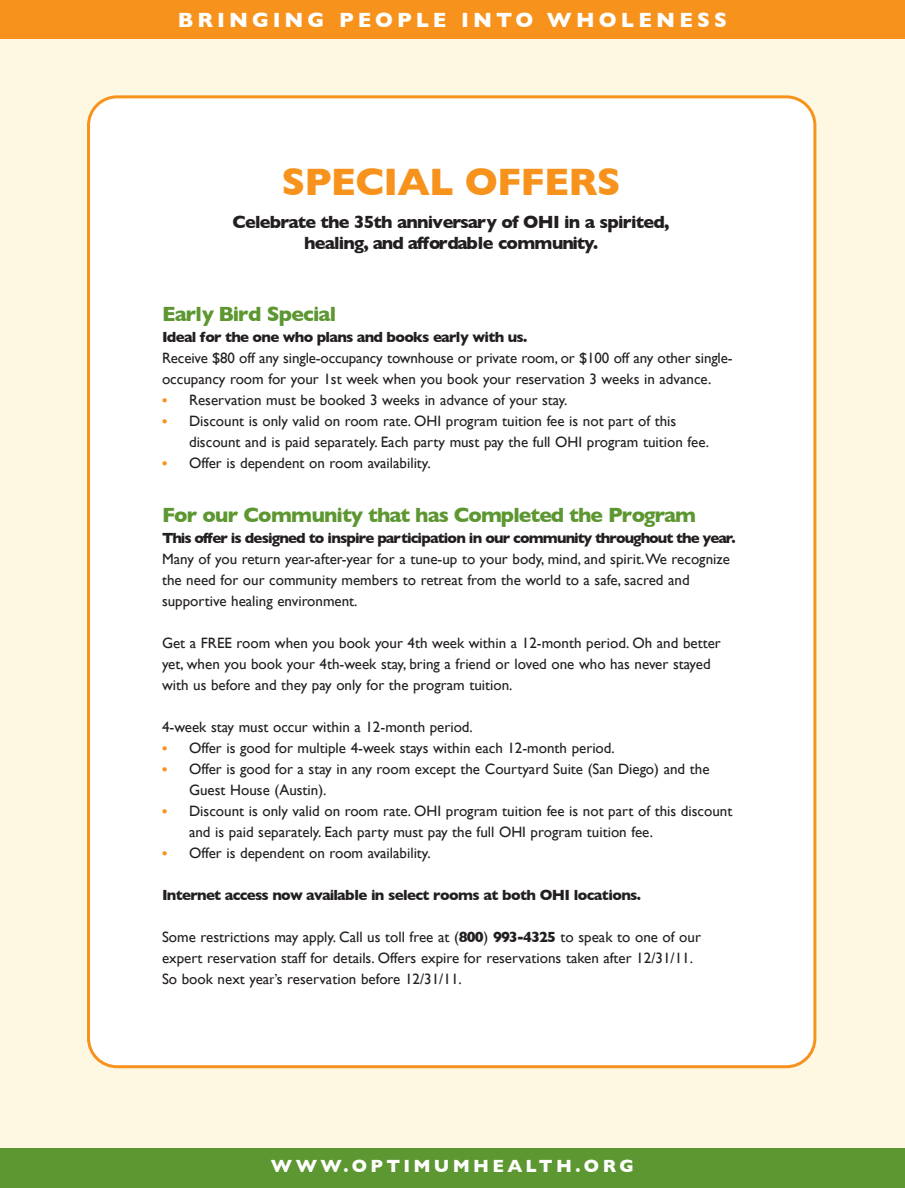
<style>
.page{position:relative;width:905px;height:1188px;background:#fff}
.page>*{position:absolute;margin:0;border:0;box-sizing:border-box;transform-origin:0 0}
.t1{font:700 39px "Gill Sans";letter-spacing:-.02em;color:#f7931d}
.t2{font:700 21px "Gill Sans";letter-spacing:-.045em;color:#5c9731}
.t3{font:700 21px "Gill Sans";letter-spacing:.19em;color:#fff}
.t4{font:700 18px/21.6px "Gill Sans";letter-spacing:-.045em;color:#231f20;text-align:center}
.t5{font:700 18px "Gill Sans";letter-spacing:.18em;color:#fff}
.t6{font:15px/21px "Gill Sans";color:#231f20}
.t7{font:700 15px "Gill Sans";letter-spacing:-.045em;color:#231f20}
.s1{font-family:"Times";font-weight:700;color:#f7931d}
.s2{font-weight:700}
.s3{font-family:"Times"}
</style>
<div class="page">
<div style="left:0;top:0;width:904px;height:1167px;background:#fef7e1"></div>
<div style="left:0;top:1148px;width:904px;height:40px;background:#5c9731"></div>
<div style="left:0;top:0;width:904px;height:39px;background:#f7931d"></div>
<div style="left:87px;top:95px;width:729px;height:973px;background:#fff"></div>
<h2 class="t3" style="left:178px;top:8px;width:550px">BRINGING PEOPLE INTO WHOLENESS</h2>
<h1 class="t1" style="left:281px;top:159px;width:341px">SPECIAL OFFERS</h1>
<p class="t4" style="left:232px;top:211px;width:438px">Celebrate the 35th anniversary of OHI in a spirited, healing, and affordable community.</p>
<h2 class="t2" style="left:162px;top:302px;width:176px">Early Bird Special</h2>
<p class="t7" style="left:162px;top:328px;width:367px">Ideal for the one who plans and books early with us.</p>
<p class="t6" style="left:162px;top:348px;width:572px">Receive $80 off any single-occupancy townhouse or private room, or $100 off any other single&shy;occupancy room for your 1st week when you book your reservation 3 weeks in advance.</p>
<p class="t6" style="left:162px;top:390px;width:407px"><span class="s1">•</span> Reservation must be booked 3 weeks in advance of your stay.</p>
<p class="t6" style="left:189px;top:411px;width:521px;text-indent:-27px"><span class="s1">•</span> Discount is only valid on room rate. OHI program tuition fee is not part of this discount and is paid separately. Each party must pay the full OHI program tuition fee.</p>
<p class="t6" style="left:162px;top:453px;width:270px"><span class="s1">•</span> Offer is dependent on room availability.</p>
<h2 class="t2" style="left:162px;top:503px;width:535px">For our Community that has Completed the Program</h2>
<p class="t7" style="left:162px;top:529px;width:575px">This offer is designed to inspire participation in our community throughout the year.</p>
<p class="t6" style="left:162px;top:549px;width:569px">Many of you return year-after-year for a tune-up to your body, mind, and spirit.We recognize the need for our community members to retreat from the world to a safe, sacred and supportive healing environment.</p>
<p class="t6" style="left:162px;top:633px;width:560px">Get a FREE room when you book your 4th week within a 12-month period. Oh and better yet, when you book your 4th-week stay, bring a friend or loved one who has never stayed with us before and they pay only for the program tuition.</p>
<p class="t6" style="left:162px;top:717px;width:312px">4-week stay must occur within a 12-month period.</p>
<p class="t6" style="left:162px;top:738px;width:454px"><span class="s1">•</span> Offer is good for multiple 4-week stays within each 12-month period.</p>
<p class="t6" style="left:189px;top:759px;width:522px;text-indent:-27px"><span class="s1">•</span> Offer is good for a stay in any room except the Courtyard Suite (San Diego) and the<br>Guest House (Austin).</p>
<p class="t6" style="left:189px;top:801px;width:545px;text-indent:-27px"><span class="s1">•</span> Discount is only valid on room rate. OHI program tuition fee is not part of this discount and is paid separately. Each party must pay the full OHI program tuition fee.</p>
<p class="t6" style="left:162px;top:843px;width:270px"><span class="s1">•</span> Offer is dependent on room availability.</p>
<p class="t7" style="left:162px;top:886px;width:480px">Internet access now available in select rooms at both OHI locations.</p>
<p class="t6" style="left:162px;top:927px;width:540px">Some restrictions may apply. Call us toll free at (<span class="s2">800</span>) <span class="s2">993-4325</span> to speak to one of our expert reservation staff for details. Offers expire for reservations taken after 12/31/11.<br>So book next yea<span class="s3">r’</span>s reservation before 12/31/11.</p>
<p class="t5" style="left:271px;top:1156px;width:364px">WWW.OPTIMUMHEALTH.ORG</p>
</div>
